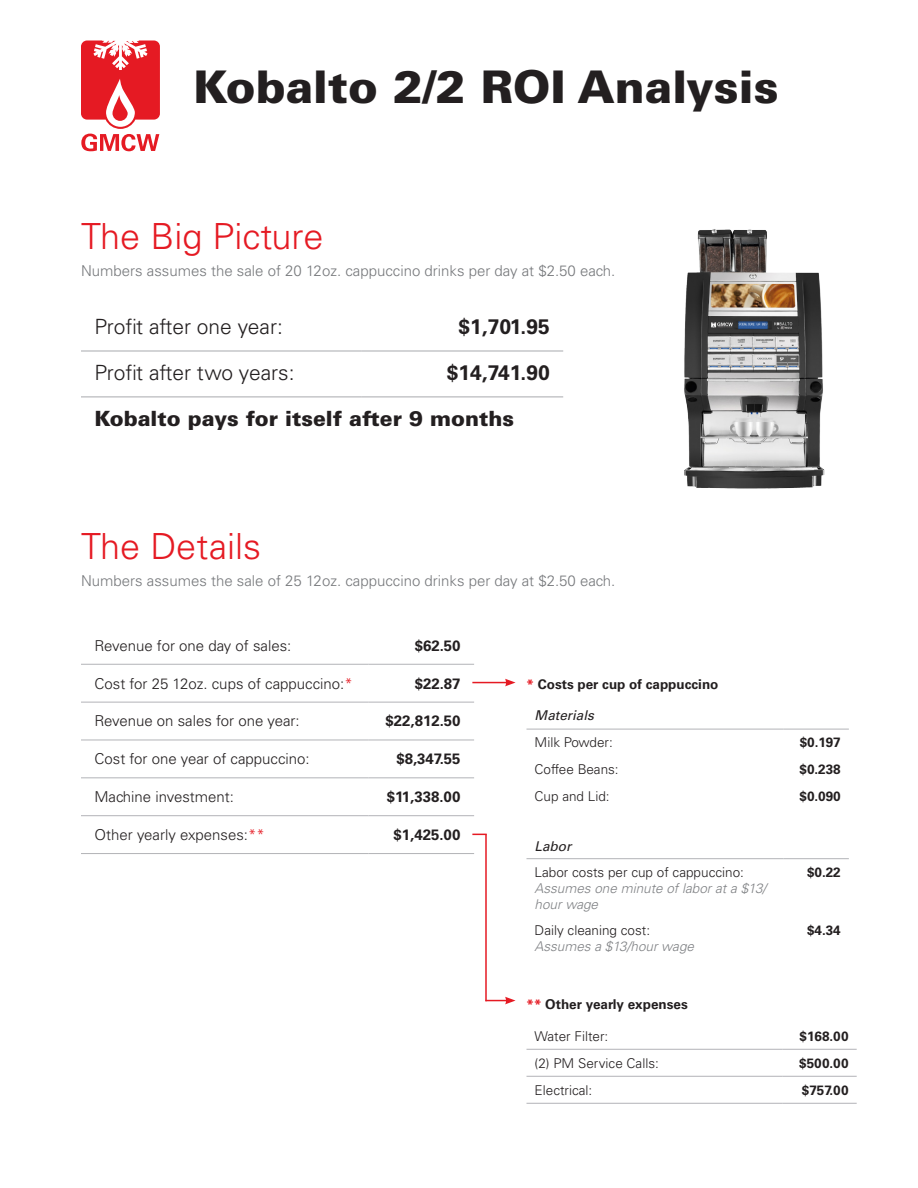
<style>
.page{position:relative;width:918px;height:1188px;background:#fff}
.page>*{position:absolute;margin:0;border:0;box-sizing:border-box;transform-origin:0 0}
.t1{font:900 45px "Univers LT Std";color:#231f20}
.t2{font:300 36px "Univers LT Std";color:#e51a23}
.t3{font:300 21px "Univers LT Std";color:#231f20}
.t4{font:900 21px "Univers LT Std";color:#231f20}
.t5{font:700 21px "Univers LT Std";color:#231f20}
.t6{font:300 15px "Univers LT Std";color:#231f20}
.t7{font:300 15px "Univers LT Std";color:#76787b}
.t8{font:700 15px "Univers LT Std";color:#231f20}
.t9{font:700 13.5px "Univers LT Std";color:#231f20}
.t10{font:300 13.5px "Univers LT Std";color:#231f20}
.t11{font:italic 300 13.5px/16.2px "Univers LT Std";color:#808285}
.t12{font:italic 13.5px "Univers LT Std";color:#231f20}
.s1{color:#e51a23}
.s2{font-style:normal;color:#231f20}
</style>
<div class="page">
<svg style="left:81px;top:40px;width:79px;height:111px"></svg>
<hr style="left:81px;top:351px;width:281px;height:1px;background:#a8a9ad">
<hr style="left:362px;top:351px;width:201px;height:1px;background:#a8a9ad">
<hr style="left:81px;top:397px;width:281px;height:1px;background:#a8a9ad">
<hr style="left:362px;top:397px;width:201px;height:1px;background:#a8a9ad">
<hr style="left:81px;top:664px;width:287px;height:1px;background:#b2b3b7">
<hr style="left:368px;top:664px;width:106px;height:1px;background:#b2b3b7">
<hr style="left:81px;top:702px;width:287px;height:1px;background:#b2b3b7">
<hr style="left:368px;top:702px;width:106px;height:1px;background:#b2b3b7">
<hr style="left:81px;top:740px;width:287px;height:1px;background:#b2b3b7">
<hr style="left:368px;top:740px;width:106px;height:1px;background:#b2b3b7">
<hr style="left:81px;top:777px;width:287px;height:1px;background:#b2b3b7">
<hr style="left:368px;top:777px;width:106px;height:1px;background:#b2b3b7">
<hr style="left:81px;top:815px;width:287px;height:1px;background:#b2b3b7">
<hr style="left:368px;top:815px;width:106px;height:1px;background:#b2b3b7">
<hr style="left:81px;top:853px;width:287px;height:1px;background:#b2b3b7">
<hr style="left:368px;top:853px;width:106px;height:1px;background:#b2b3b7">
<hr style="left:526px;top:729px;width:257px;height:1px;background:#b2b3b7">
<hr style="left:783px;top:729px;width:66px;height:1px;background:#b2b3b7">
<hr style="left:526px;top:858px;width:257px;height:1px;background:#b2b3b7">
<hr style="left:783px;top:858px;width:66px;height:1px;background:#b2b3b7">
<hr style="left:526px;top:1049px;width:256px;height:1px;background:#b2b3b7">
<hr style="left:782px;top:1049px;width:75px;height:1px;background:#b2b3b7">
<hr style="left:526px;top:1076px;width:256px;height:1px;background:#b2b3b7">
<hr style="left:782px;top:1076px;width:75px;height:1px;background:#b2b3b7">
<hr style="left:526px;top:1103px;width:256px;height:1px;background:#b2b3b7">
<hr style="left:782px;top:1103px;width:75px;height:1px;background:#b2b3b7">
<img style="left:684px;top:229px;width:141px;height:260px">
<hr style="left:472px;top:682px;width:35px;height:1px;background:#e51a23">
<svg style="left:505px;top:679px;width:11px;height:7px"></svg>
<svg style="left:485px;top:997px;width:31px;height:7px"></svg>
<svg style="left:472px;top:834px;width:13px;height:1px"></svg>
<hr style="left:485px;top:834px;width:2px;height:167px;background:#e51a23">
<p class="t1" style="left:193px;top:58px;width:587px">Kobalto 2/2 ROI Analysis</p>
<p class="t2" style="left:81px;top:214px;width:244px">The Big Picture</p>
<p class="t7" style="left:81px;top:261px;width:536px">Numbers assumes the sale of 20 12oz. cappuccino drinks per day at $2.50 each.</p>
<p class="t3" style="left:94px;top:314px;width:190px">Profit after one year:</p>
<p class="t5" style="left:459px;top:314px;width:93px">$1,701.95</p>
<p class="t3" style="left:94px;top:360px;width:202px">Profit after two years:</p>
<p class="t5" style="left:447px;top:360px;width:104px">$14,741.90</p>
<p class="t4" style="left:94px;top:405px;width:421px">Kobalto pays for itself after 9 months</p>
<p class="t2" style="left:81px;top:525px;width:182px">The Details</p>
<p class="t7" style="left:81px;top:572px;width:536px">Numbers assumes the sale of 25 12oz. cappuccino drinks per day at $2.50 each.</p>
<p class="t6" style="left:94px;top:636px;width:198px">Revenue for one day of sales:</p>
<p class="t8" style="left:415px;top:637px;width:47px">$62.50</p>
<p class="t6" style="left:94px;top:674px;width:260px">Cost for 25 12oz. cups of cappuccino:<span class="s1">*</span></p>
<p class="t8" style="left:415px;top:675px;width:47px">$22.87</p>
<p class="t6" style="left:94px;top:712px;width:207px">Revenue on sales for one year:</p>
<p class="t8" style="left:386px;top:712px;width:77px">$22,812.50</p>
<p class="t6" style="left:94px;top:750px;width:217px">Cost for one year of cappuccino:</p>
<p class="t8" style="left:396px;top:750px;width:66px">$8,347.55</p>
<p class="t6" style="left:94px;top:788px;width:141px">Machine investment:</p>
<p class="t8" style="left:387px;top:788px;width:75px">$11,338.00</p>
<p class="t6" style="left:94px;top:826px;width:172px">Other yearly expenses:<span class="s1">**</span></p>
<p class="t8" style="left:394px;top:826px;width:69px">$1,425.00</p>
<p class="t9" style="left:526px;top:676px;width:194px"><span class="s1">*</span> Costs per cup of cappuccino</p>
<p class="t12" style="left:535px;top:708px;width:61px">Materials</p>
<p class="t10" style="left:535px;top:735px;width:80px">Milk Powder:</p>
<p class="t9" style="left:800px;top:735px;width:43px">$0.197</p>
<p class="t10" style="left:535px;top:762px;width:86px">Coffee Beans:</p>
<p class="t9" style="left:799px;top:762px;width:43px">$0.238</p>
<p class="t10" style="left:535px;top:789px;width:77px">Cup and Lid:</p>
<p class="t9" style="left:799px;top:789px;width:43px">$0.090</p>
<p class="t12" style="left:535px;top:838px;width:38px">Labor</p>
<p class="t11" style="left:535px;top:864px;width:233px"><span class="s2">Labor costs per cup of cappuccino:<br></span>Assumes one minute of labor at a $13/ hour wage</p>
<p class="t9" style="left:807px;top:864px;width:35px">$0.22</p>
<p class="t10" style="left:535px;top:922px;width:117px">Daily cleaning cost:</p>
<p class="t11" style="left:535px;top:938px;width:161px">Assumes a $13/hour wage</p>
<p class="t9" style="left:807px;top:922px;width:35px">$4.34</p>
<p class="t9" style="left:526px;top:996px;width:163px"><span class="s1">**</span> Other yearly expenses</p>
<p class="t10" style="left:535px;top:1028px;width:75px">Water Filter:</p>
<p class="t9" style="left:800px;top:1028px;width:51px">$168.00</p>
<p class="t10" style="left:535px;top:1055px;width:126px">(2) PM Service Calls:</p>
<p class="t9" style="left:799px;top:1055px;width:51px">$500.00</p>
<p class="t10" style="left:535px;top:1082px;width:59px">Electrical:</p>
<p class="t9" style="left:802px;top:1082px;width:48px">$757.00</p>
</div>
